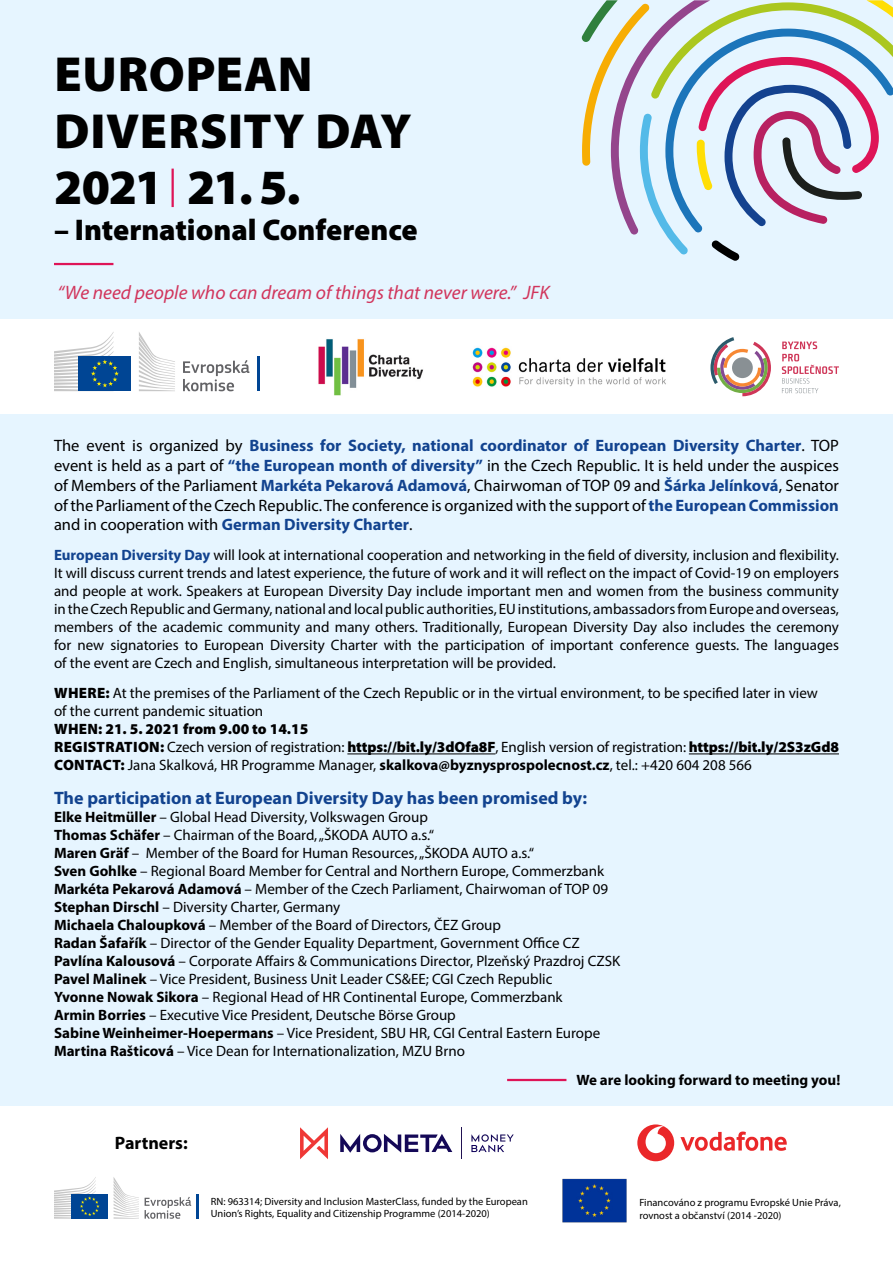
<style>
.page{position:relative;width:893px;height:1263px;background:#e6f5ff}
.page>*{position:absolute;margin:0;border:0;box-sizing:border-box;transform-origin:0 0}
.t1{font:900 49.5px/56.4px "Myriad Pro";letter-spacing:.01em;color:#000}
.t2{font:900 30px "Myriad Pro";color:#000}
.t3{font:italic 19.5px "Myriad Pro";color:#d1355c}
.t4{font:700 18px "Myriad Pro";color:#12438f}
.t5{font:700 18px "Myriad Pro";color:#000}
.t6{font:16.5px/19.8px "Myriad Pro";color:#000;text-align:justify}
.t7{font:15px/18px "Myriad Pro";color:#000}
.t8{font:700 15px "Myriad Pro";color:#000}
.t9{font:10.5px/12.6px "Myriad Pro";color:#000}
.s1{font-weight:700;color:#12438f}
.s2{font-weight:900}
.s3{font-weight:700}
</style>
<div class="page">
<hr style="left:347px;top:753px;width:148px;height:1px;background:#000">
<hr style="left:689px;top:753px;width:150px;height:1px;background:#000">
<svg style="left:582px;top:0;width:311px;height:261px"></svg>
<hr style="left:54px;top:263px;width:59px;height:2px;background:#de1457">
<div style="left:0;top:319px;width:893px;height:95px;background:#fff"></div>
<svg style="left:183px;top:360px;width:66px;height:31px"></svg>
<hr style="left:257px;top:356px;width:3px;height:35px;background:#004594">
<svg style="left:139px;top:332px;width:36px;height:59px"></svg>
<div style="left:79px;top:356px;width:52px;height:35px;background:#004594"></div>
<svg style="left:54px;top:332px;width:65px;height:59px"></svg>
<img style="left:318px;top:339px;width:105px;height:57px">
<img style="left:472px;top:347px;width:194px;height:40px">
<svg style="left:710px;top:337px;width:61px;height:59px"></svg>
<svg style="left:782px;top:342px;width:57px;height:51px"></svg>
<div style="left:0;top:1106px;width:893px;height:157px;background:#fff"></div>
<img style="left:562px;top:1178px;width:65px;height:44px">
<svg style="left:145px;top:1197px;width:46px;height:22px"></svg>
<hr style="left:197px;top:1194px;width:2px;height:24px;background:#004594">
<svg style="left:114px;top:1178px;width:25px;height:40px"></svg>
<div style="left:71px;top:1194px;width:37px;height:24px;background:#004594"></div>
<svg style="left:54px;top:1177px;width:46px;height:41px"></svg>
<hr style="left:507px;top:1079px;width:59px;height:2px;background:#de1457">
<hr style="left:172px;top:169px;width:2px;height:38px;background:#de1457">
<svg style="left:471px;top:1134px;width:43px;height:18px"></svg>
<svg style="left:300px;top:1127px;width:28px;height:32px"></svg>
<svg style="left:340px;top:1134px;width:112px;height:19px"></svg>
<hr style="left:461px;top:1127px;width:1px;height:32px;background:#211252">
<div style="left:637px;top:1124px;width:37px;height:37px;background:#ea2729;border-radius:50%"></div>
<svg style="left:645px;top:1126px;width:21px;height:27px"></svg>
<svg style="left:680px;top:1131px;width:107px;height:20px"></svg>
<h1 class="t1" style="left:54px;top:44px;width:359px">EUROPEAN<br>DIVERSITY DAY<br>2021</h1>
<h2 class="t2" style="left:54px;top:210px;width:365px">– International Conference</h2>
<h1 class="t1" style="left:187px;top:157px;width:115px">21. 5.</h1>
<h3 class="t3" style="left:58px;top:281px;width:493px">“We need people who can dream of things that never were.” JFK</h3>
<p class="t6" style="left:54px;top:435px;width:786px">The event is organized by <span class="s1">Business for Society, national coordinator of European Diversity Charter</span>. TOP event is held as a part of <span class="s1">“the European month of diversity”</span> in the Czech Republic. It is held under the auspices of Members of the Parliament <span class="s1">Markéta Pekarová Adamová</span>, Chairwoman of TOP 09 and <span class="s1">Šárka Jelínková</span>, Senator of the Parliament of the Czech Republic. The conference is organized with the support of <span class="s1">the European Commission </span>and in cooperation with <span class="s1">German Diversity Charter</span>.</p>
<p class="t7" style="left:54px;top:546px;width:787px;text-align:justify"><span class="s1">European Diversity Day</span> will look at international cooperation and networking in the field of diversity, inclusion and flexibility.<br>It will discuss current trends and latest experience, the future of work and it will reflect on the impact of Covid-19 on employers and people at work. Speakers at European Diversity Day include important men and women from the business community in the Czech Republic and Germany, national and local public authorities, EU institutions, ambassadors from Europe and overseas, members of the academic community and many others. Traditionally, European Diversity Day also includes the ceremony for new signatories to European Diversity Charter with the participation of important conference guests. The languages of the event are Czech and English, simultaneous interpretation will be provided.</p>
<p class="t7" style="left:54px;top:684px;width:765px"><span class="s2">WHERE:</span> At the premises of the Parliament of the Czech Republic or in the virtual environment, to be specified later in view of the current pandemic situation</p>
<p class="t7" style="left:54px;top:720px;width:786px"><span class="s2">WHEN: 21. 5. 2021 from 9.00 to 14.15<br>REGISTRATION:</span> Czech version of registration: <span class="s2">https://bit.ly/3dOfa8F</span>, English version of registration: <span class="s2">https://bit.ly/2S3zGd8<br>CONTACT:</span> Jana Skalková, HR Programme Manager, <span class="s3">skalkova@byznysprospolecnost.cz</span>, tel.: +420 604 208 566</p>
<p class="t4" style="left:54px;top:786px;width:534px">The participation at European Diversity Day has been promised by:</p>
<p class="t7" style="left:54px;top:808px;width:568px"><span class="s3">Elke Heitmüller</span> – Global Head Diversity, Volkswagen Group<br><span class="s3">Thomas Schäfer</span> – Chairman of the Board, „ŠKODA AUTO a.s.“<br><span class="s3">Maren Gräf</span> – Member of the Board for Human Resources, „ŠKODA AUTO a.s.“<br><span class="s3">Sven Gohlke</span> – Regional Board Member for Central and Northern Europe, Commerzbank <span class="s3">Markéta Pekarová Adamová</span> – Member of the Czech Parliament, Chairwoman of TOP 09<br><span class="s3">Stephan Dirschl</span> – Diversity Charter, Germany<br><span class="s3">Michaela Chaloupková</span> – Member of the Board of Directors, ČEZ Group<br><span class="s3">Radan Šafařík</span> – Director of the Gender Equality Department, Government Office CZ <span class="s3">Pavlína Kalousová</span> – Corporate Affairs &amp; Communications Director, Plzeňský Prazdroj CZSK <span class="s3">Pavel Malinek</span> – Vice President, Business Unit Leader CS&amp;EE; CGI Czech Republic<br><span class="s3">Yvonne Nowak Sikora</span> – Regional Head of HR Continental Europe, Commerzbank<br><span class="s3">Armin Borries</span> – Executive Vice President, Deutsche Börse Group<br><span class="s3">Sabine Weinheimer-Hoepermans</span> – Vice President, SBU HR, CGI Central Eastern Europe <span class="s3">Martina Rašticová</span> – Vice Dean for Internationalization, MZU Brno</p>
<p class="t5" style="left:115px;top:1131px;width:74px">Partners:</p>
<p class="t9" style="left:211px;top:1194px;width:319px">RN: 963314; Diversity and Inclusion MasterClass, funded by the European<br>Union’s Rights, Equality and Citizenship Programme (2014-2020)</p>
<p class="t8" style="left:576px;top:1070px;width:265px">We are looking forward to meeting you!</p>
<p class="t9" style="left:639px;top:1196px;width:203px">Financováno z programu Evropské Unie Práva, rovnost a občanství (2014 -2020)</p>
</div>
